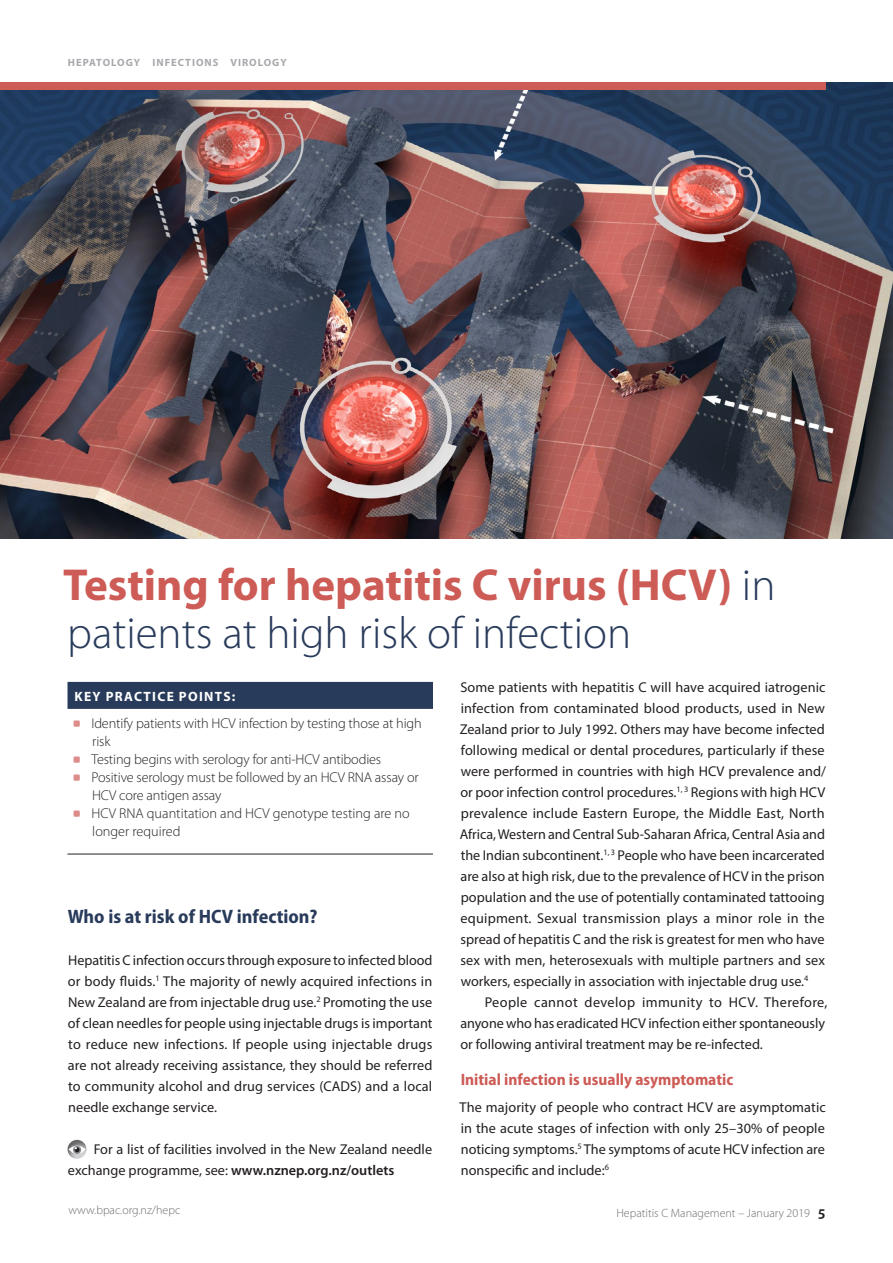
<style>
.page{position:relative;width:893px;height:1263px;background:#fff}
.page>*{position:absolute;margin:0;border:0;box-sizing:border-box;transform-origin:0 0}
.t1{font:300 45px/48px "Myriad Pro";color:#293b5b}
.A_head{font:700 semi-condensed 19.5px "Myriad Pro";color:#293b5b}
.B_head{font:700 semi-condensed 16.5px "Myriad Pro";color:#cd5b56}
.Body_Line_Space{font:14.25px/21px "Myriad Pro";color:#231f20;text-align:justify}
.Body{font:14.25px/21px "Myriad Pro";color:#231f20;text-align:justify}
.Key_Concepts_Bullets{font:300 14.25px/18px "Myriad Pro";letter-spacing:-.01em;color:#231f20}
.Body-First_Line_Inde{font:14.25px/21px "Myriad Pro";color:#231f20}
.Key_Concepts_Last{font:300 14.25px/18px "Myriad Pro";color:#231f20}
.Key_Concepts_Heading{font:700 13.5px "Myriad Pro";letter-spacing:.095em;color:#fff}
.t2{font:300 12px "Myriad Pro";color:#6c6d70}
.Key_Concepts_Heading-2{font:700 10.5px "Myriad Pro";letter-spacing:.095em;color:#a8a9ad}
.s1{font-weight:700;color:#cd5b56}
.s2{font-weight:600}
.s3{font-weight:600;font-size:15.75px;color:#231f20}
</style>
<div class="page">
<img style="left:0;top:82px;width:893px;height:456px">
<div style="left:68px;top:682px;width:365px;height:27px;background:#293b5b"></div>
<hr style="left:68px;top:854px;width:365px;height:1px;background:#231f20">
<svg style="left:73px;top:720px;width:7px;height:7px"></svg>
<svg style="left:73px;top:756px;width:7px;height:7px"></svg>
<svg style="left:73px;top:774px;width:7px;height:7px"></svg>
<svg style="left:73px;top:810px;width:7px;height:7px"></svg>
<div style="left:65px;top:1138px;width:23px;height:22px;background:#231f20;opacity:.6"></div>
<svg style="left:69px;top:1145px;width:17px;height:9px"></svg>
<svg style="left:73px;top:1146px;width:8px;height:8px"></svg>
<svg style="left:75px;top:1147px;width:5px;height:5px"></svg>
<div style="left:0;top:82px;width:825px;height:8px;background:#cd5b56"></div>
<p class="Key_Concepts_Heading-2" style="left:68px;top:55px;width:220px">HEPATOLOGY INFECTIONS VIROLOGY</p>
<p class="t1" style="left:63px;top:561px;width:714px"><span class="s1">Testing for hepatitis C virus (HCV)</span> in patients at high risk of infection</p>
<p class="Key_Concepts_Heading" style="left:75px;top:687px;width:162px">KEY PRACTICE POINTS:</p>
<p class="Key_Concepts_Bullets" style="left:91px;top:714px;width:332px">Identify patients with HCV infection by testing those at high risk</p>
<p class="Key_Concepts_Bullets" style="left:91px;top:750px;width:291px">Testing begins with serology for anti-HCV antibodies</p>
<p class="Key_Concepts_Bullets" style="left:91px;top:768px;width:329px">Positive serology must be followed by an HCV RNA assay or<br>HCV core antigen assay</p>
<p class="Key_Concepts_Last" style="left:91px;top:804px;width:320px">HCV RNA quantitation and HCV genotype testing are no longer required</p>
<p class="A_head" style="left:68px;top:906px;width:251px">Who is at risk of HCV infection?</p>
<p class="Body" style="left:68px;top:949px;width:366px">Hepatitis C infection occurs through exposure to infected blood or body fluids.<sup>1</sup> The majority of newly acquired infections in New Zealand are from injectable drug use.<sup>2</sup> Promoting the use of clean needles for people using injectable drugs is important to reduce new infections. If people using injectable drugs are not already receiving assistance, they should be referred to community alcohol and drug services (CADS) and a local needle exchange service.</p>
<p class="Body_Line_Space" style="left:68px;top:1138px;width:366px;text-indent:26px">For a list of facilities involved in the New Zealand needle exchange programme, see: <span class="s2">www.nznep.org.nz/outlets</span></p>
<p class="Body_Line_Space" style="left:460px;top:676px;width:368px">Some patients with hepatitis C will have acquired iatrogenic infection from contaminated blood products, used in New Zealand prior to July 1992. Others may have become infected following medical or dental procedures, particularly if these were performed in countries with high HCV prevalence and/ or poor infection control procedures.<sup>1,</sup> <sup>3</sup> Regions with high HCV prevalence include Eastern Europe, the Middle East, North Africa, Western and Central Sub-Saharan Africa, Central Asia and the Indian subcontinent.<sup>1,</sup> <sup>3</sup> People who have been incarcerated are also at high risk, due to the prevalence of HCV in the prison population and the use of potentially contaminated tattooing equipment. Sexual transmission plays a minor role in the spread of hepatitis C and the risk is greatest for men who have sex with men, heterosexuals with multiple partners and sex workers, especially in association with injectable drug use.<sup>4</sup></p>
<p class="Body-First_Line_Inde" style="left:460px;top:991px;width:369px;text-indent:24px">People cannot develop immunity to HCV. Therefore, anyone who has eradicated HCV infection either spontaneously or following antiviral treatment may be re-infected.</p>
<p class="B_head" style="left:461px;top:1070px;width:274px">Initial infection is usually asymptomatic</p>
<p class="Body" style="left:460px;top:1096px;width:368px">The majority of people who contract HCV are asymptomatic in the acute stages of infection with only 25–30% of people noticing symptoms.<sup>5</sup> The symptoms of acute HCV infection are nonspecific and include:<sup>6</sup></p>
<p class="t2" style="left:69px;top:1202px;width:113px">www.bpac.org.nz/hepc</p>
<p class="t2" style="left:616px;top:1206px;width:211px">Hepatitis C Management – January 2019 <span class="s3">5</span></p>
</div>
